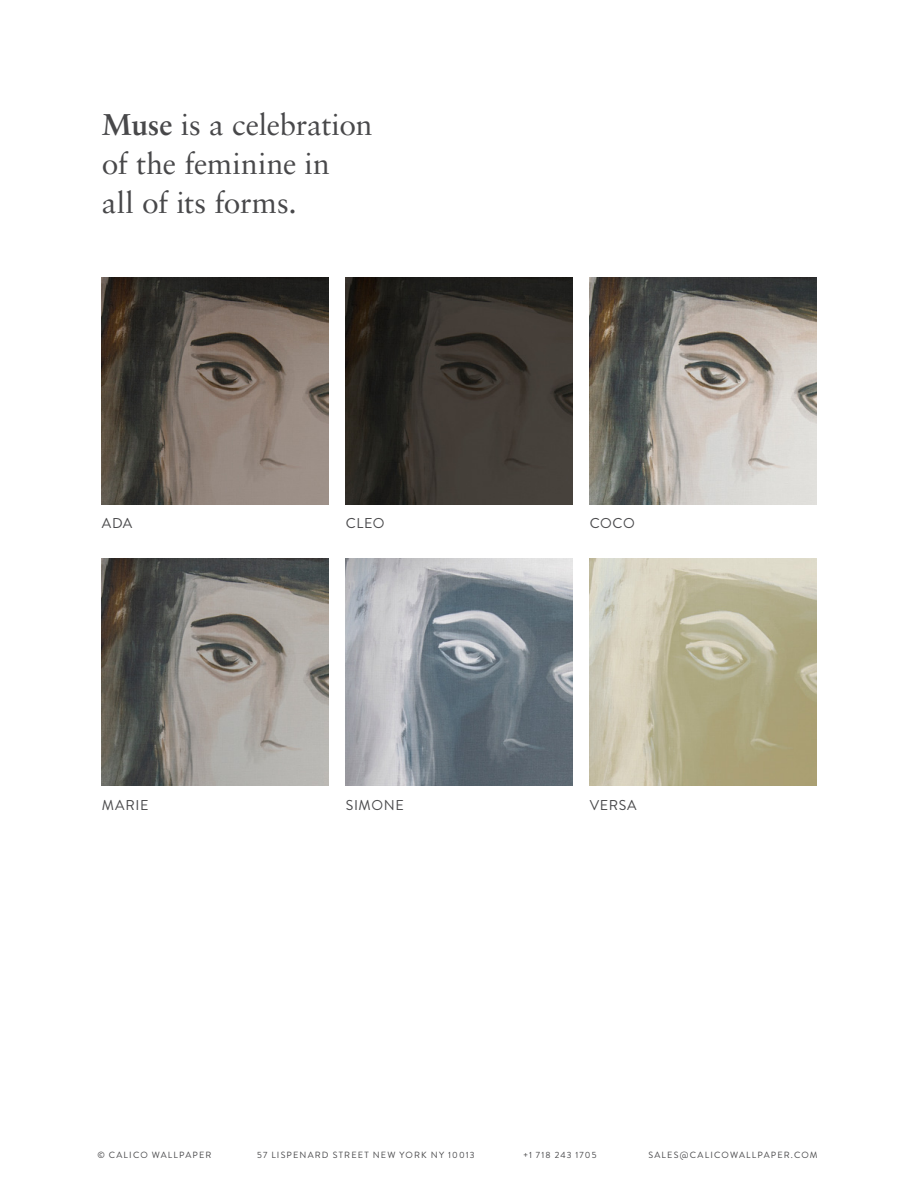
<style>
.page{position:relative;width:918px;height:1188px;background:#fff}
.page>*{position:absolute;margin:0;border:0;box-sizing:border-box;transform-origin:0 0}
.t1{font:30px/39px "Sabon LT Pro";letter-spacing:-.01em;color:#48484a}
.t2{font:14.25px "Brandon Grotesque";letter-spacing:.04em;color:#48484a}
.t3{font:9px "Brandon Grotesque";letter-spacing:.13em;color:#48484a}
.s1{font-weight:700}
</style>
<div class="page">
<img style="left:102px;top:278px;width:226px;height:226px">
<img style="left:102px;top:559px;width:226px;height:226px">
<img style="left:590px;top:278px;width:226px;height:226px">
<img style="left:346px;top:278px;width:226px;height:226px">
<img style="left:346px;top:559px;width:226px;height:226px">
<img style="left:590px;top:559px;width:226px;height:226px">
<h1 class="t1" style="left:102px;top:104px;width:272px"><span class="s1">Muse</span> is a celebration of the feminine in<br>all of its forms.</h1>
<h2 class="t2" style="left:102px;top:514px;width:32px">ADA</h2>
<h2 class="t2" style="left:346px;top:514px;width:40px">CLEO</h2>
<h2 class="t2" style="left:590px;top:514px;width:47px">COCO</h2>
<h2 class="t2" style="left:102px;top:795px;width:48px">MARIE</h2>
<h2 class="t2" style="left:346px;top:795px;width:60px">SIMONE</h2>
<h2 class="t2" style="left:590px;top:795px;width:48px">VERSA</h2>
<p class="t3" style="left:97px;top:1149px;width:116px">© CALICO WALLPAPER</p>
<p class="t3" style="left:257px;top:1149px;width:219px">57 LISPENARD STREET NEW YORK NY 10013</p>
<p class="t3" style="left:523px;top:1149px;width:75px">+1 718 243 1705</p>
<p class="t3" style="left:648px;top:1149px;width:171px">SALES@CALICOWALLPAPER.COM</p>
</div>
